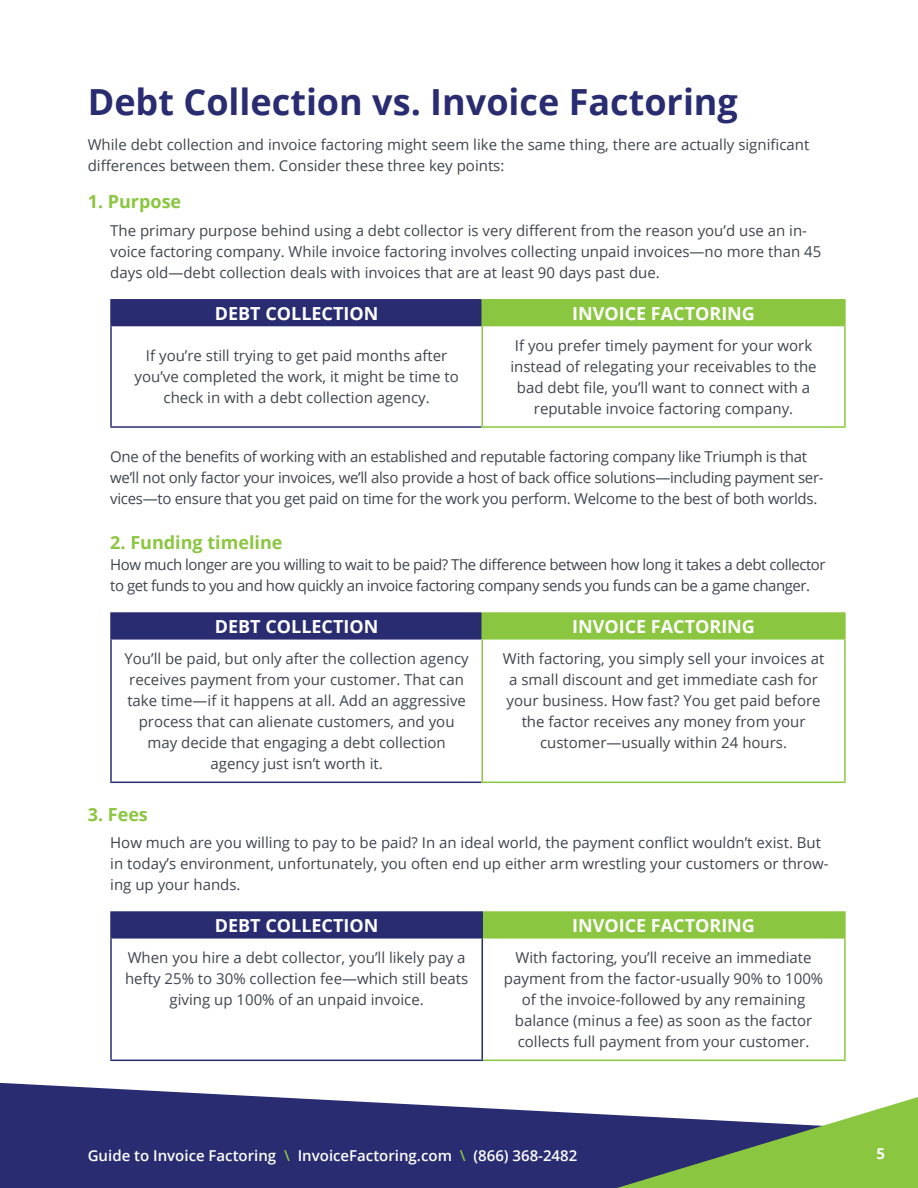
<style>
.page{position:relative;width:918px;height:1188px;background:#fff}
.page>*{position:absolute;margin:0;border:0;box-sizing:border-box;transform-origin:0 0}
.t1{font:700 36px "Open Sans";color:#292c71}
.t2{font:700 18px "Open Sans";color:#fff}
.t3{font:700 18px "Open Sans";color:#8bc640}
.t4{font:15px/21px "Open Sans";color:#3e444f;text-align:center}
.t5{font:15px/21px "Open Sans";letter-spacing:-.02em;color:#3e444f}
.t6{font:15px/21px "Open Sans";letter-spacing:-.03em;color:#3e444f}
.t7{font:600 15px "Open Sans";color:#fff}
.t8{font:700 15px "Open Sans";color:#fff}
.s1{color:#8bc640}
</style>
<div class="page">
<svg style="left:0;top:1082px;width:545px;height:106px;background:#474a85"></svg>
<svg style="left:545px;top:1097px;width:373px;height:91px"></svg>
<div style="left:111px;top:300px;width:371px;height:26px;background:#292c71"></div>
<div style="left:482px;top:300px;width:363px;height:26px;background:#8bc640"></div>
<hr style="left:110px;top:299px;width:372px;height:2px;background:#292c71">
<hr style="left:110px;top:301px;width:2px;height:24px;background:#292c71">
<hr style="left:110px;top:325px;width:372px;height:1px;background:#292c71">
<hr style="left:110px;top:326px;width:2px;height:100px;background:#292c71">
<hr style="left:110px;top:426px;width:372px;height:2px;background:#292c71">
<hr style="left:482px;top:326px;width:1px;height:100px;background:#8bc640">
<hr style="left:844px;top:326px;width:2px;height:100px;background:#8bc640">
<hr style="left:482px;top:426px;width:364px;height:2px;background:#8bc640">
<hr style="left:482px;top:299px;width:364px;height:2px;background:#8bc640">
<hr style="left:844px;top:301px;width:2px;height:24px;background:#8bc640">
<hr style="left:482px;top:325px;width:364px;height:1px;background:#8bc640">
<div style="left:111px;top:613px;width:371px;height:26px;background:#292c71"></div>
<div style="left:482px;top:613px;width:363px;height:26px;background:#8bc640"></div>
<hr style="left:110px;top:612px;width:372px;height:2px;background:#292c71">
<hr style="left:110px;top:614px;width:2px;height:24px;background:#292c71">
<hr style="left:110px;top:638px;width:372px;height:2px;background:#292c71">
<hr style="left:110px;top:640px;width:2px;height:142px;background:#292c71">
<hr style="left:110px;top:782px;width:372px;height:1px;background:#292c71">
<hr style="left:482px;top:612px;width:364px;height:2px;background:#8bc640">
<hr style="left:844px;top:614px;width:2px;height:24px;background:#8bc640">
<hr style="left:482px;top:638px;width:364px;height:2px;background:#8bc640">
<hr style="left:482px;top:640px;width:1px;height:142px;background:#8bc640">
<hr style="left:844px;top:640px;width:2px;height:142px;background:#8bc640">
<hr style="left:482px;top:782px;width:364px;height:1px;background:#8bc640">
<div style="left:111px;top:912px;width:371px;height:26px;background:#292c71"></div>
<div style="left:482px;top:912px;width:363px;height:26px;background:#8bc640"></div>
<hr style="left:483px;top:911px;width:363px;height:2px;background:#8bc640">
<hr style="left:844px;top:913px;width:2px;height:24px;background:#8bc640">
<hr style="left:483px;top:937px;width:363px;height:2px;background:#8bc640">
<hr style="left:844px;top:939px;width:2px;height:121px;background:#8bc640">
<hr style="left:483px;top:1060px;width:363px;height:1px;background:#8bc640">
<hr style="left:110px;top:911px;width:373px;height:2px;background:#292c71">
<hr style="left:110px;top:913px;width:2px;height:24px;background:#292c71">
<svg style="left:482px;top:913px;width:1px;height:24px"></svg>
<hr style="left:110px;top:937px;width:373px;height:2px;background:#292c71">
<hr style="left:110px;top:939px;width:2px;height:121px;background:#292c71">
<hr style="left:482px;top:939px;width:1px;height:121px;background:#292c71">
<hr style="left:110px;top:1060px;width:373px;height:1px;background:#292c71">
<h1 class="t1" style="left:88px;top:77px;width:652px">Debt Collection vs. Invoice Factoring</h1>
<p class="t4" style="left:88px;top:133px;width:723px;text-align:left">While debt collection and invoice factoring might seem like the same thing, there are actually significant differences between them. Consider these three key points:</p>
<p class="t3" style="left:88px;top:189px;width:95px">1. Purpose</p>
<p class="t4" style="left:110px;top:220px;width:713px;text-align:left">The primary purpose behind using a debt collector is very different from the reason you’d use an in&shy;voice factoring company. While invoice factoring involves collecting unpaid invoices—no more than 45 days old—debt collection deals with invoices that are at least 90 days past due.</p>
<p class="t2" style="left:215px;top:300px;width:165px">DEBT COLLECTION</p>
<p class="t2" style="left:572px;top:300px;width:184px">INVOICE FACTORING</p>
<p class="t4" style="left:135px;top:345px;width:326px">If you’re still trying to get paid months after you’ve completed the work, it might be time to check in with a debt collection agency.</p>
<p class="t4" style="left:510px;top:334px;width:308px">If you prefer timely payment for your work instead of relegating your receivables to the bad debt file, you’ll want to connect with a reputable invoice factoring company.</p>
<p class="t5" style="left:110px;top:446px;width:715px">One of the benefits of working with an established and reputable factoring company like Triumph is that we’ll not only factor your invoices, we’ll also provide a host of back office solutions—including payment ser&shy;vices—to ensure that you get paid on time for the work you perform. Welcome to the best of both worlds.</p>
<p class="t3" style="left:110px;top:530px;width:174px">2. Funding timeline</p>
<p class="t6" style="left:110px;top:554px;width:717px">How much longer are you willing to wait to be paid? The difference between how long it takes a debt collector to get funds to you and how quickly an invoice factoring company sends you funds can be a game changer.</p>
<p class="t2" style="left:215px;top:614px;width:165px">DEBT COLLECTION</p>
<p class="t2" style="left:572px;top:614px;width:184px">INVOICE FACTORING</p>
<p class="t4" style="left:124px;top:647px;width:346px">You’ll be paid, but only after the collection agency receives payment from your customer. That can take time—if it happens at all. Add an aggressive process that can alienate customers, and you may decide that engaging a debt collection agency just isn’t worth it.</p>
<p class="t4" style="left:503px;top:647px;width:323px">With factoring, you simply sell your invoices at a small discount and get immediate cash for your business. How fast? You get paid before the factor receives any money from your customer—usually within 24 hours.</p>
<p class="t3" style="left:88px;top:801px;width:62px">3. Fees</p>
<p class="t4" style="left:110px;top:832px;width:720px;text-align:left">How much are you willing to pay to be paid? In an ideal world, the payment conflict wouldn’t exist. But in today’s environment, unfortunately, you often end up either arm wrestling your customers or throw&shy;ing up your hands.</p>
<p class="t2" style="left:215px;top:913px;width:165px">DEBT COLLECTION</p>
<p class="t2" style="left:572px;top:913px;width:184px">INVOICE FACTORING</p>
<p class="t4" style="left:125px;top:946px;width:345px">When you hire a debt collector, you’ll likely pay a hefty 25% to 30% collection fee—which still beats giving up 100% of an unpaid invoice.</p>
<p class="t4" style="left:504px;top:946px;width:321px">With factoring, you’ll receive an immediate payment from the factor-usually 90% to 100% of the invoice-followed by any remaining balance (minus a fee) as soon as the factor collects full payment from your customer.</p>
<p class="t7" style="left:88px;top:1146px;width:491px">Guide to Invoice Factoring <span class="s1">\</span> InvoiceFactoring.com <span class="s1">\</span> (866) 368-2482</p>
<p class="t8" style="left:877px;top:1143px;width:10px">5</p>
</div>
